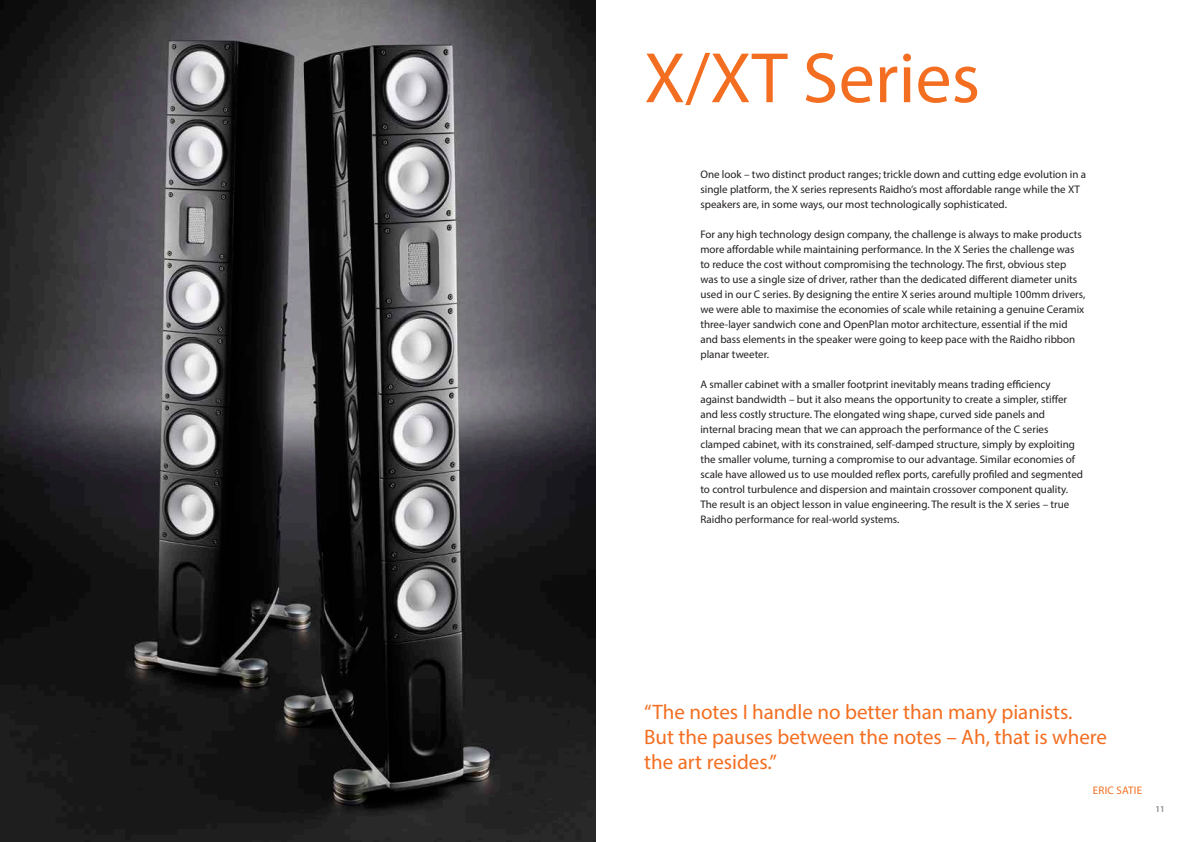
<style>
.page{position:relative;width:1191px;height:842px;background:#fff}
.page>*{position:absolute;margin:0;border:0;box-sizing:border-box;transform-origin:0 0}
.t1{font:72px "Myriad Pro";color:#f36e21}
.t2{font:21px/25px "Myriad Pro";color:#f36e21}
.t3{font:11px/15px "Myriad Pro";color:#231f20}
.t4{font:11px "Myriad Pro";letter-spacing:.02em;color:#f36e21}
.t5{font:9px "Myriad Pro";color:#939598}
</style>
<div class="page">
<img style="left:0;top:0;width:595px;height:842px">
<h1 class="t1" style="left:644px;top:34px;width:337px">X/XT Series</h1>
<p class="t3" style="left:700px;top:167px;width:387px">One look – two distinct product ranges; trickle down and cutting edge evolution in a single platform, the X series represents Raidho’s most affordable range while the XT speakers are, in some ways, our most technologically sophisticated.</p>
<p class="t3" style="left:700px;top:227px;width:386px">For any high technology design company, the challenge is always to make products more affordable while maintaining performance. In the X Series the challenge was to reduce the cost without compromising the technology. The first, obvious step was to use a single size of driver, rather than the dedicated different diameter units used in our C series. By designing the entire X series around multiple 100mm drivers, we were able to maximise the economies of scale while retaining a genuine Ceramix three-layer sandwich cone and OpenPlan motor architecture, essential if the mid and bass elements in the speaker were going to keep pace with the Raidho ribbon planar tweeter.</p>
<p class="t3" style="left:700px;top:377px;width:384px">A smaller cabinet with a smaller footprint inevitably means trading efficiency against bandwidth – but it also means the opportunity to create a simpler, stiffer and less costly structure. The elongated wing shape, curved side panels and internal bracing mean that we can approach the performance of the C series clamped cabinet, with its constrained, self-damped structure, simply by exploiting the smaller volume, turning a compromise to our advantage. Similar economies of scale have allowed us to use moulded reflex ports, carefully profiled and segmented to control turbulence and dispersion and maintain crossover component quality.<br>The result is an object lesson in value engineering. The result is the X series – true Raidho performance for real-world systems.</p>
<h2 class="t2" style="left:644px;top:699px;width:464px">“The notes I handle no better than many pianists.<br>But the pauses between the notes – Ah, that is where the art resides.”</h2>
<p class="t4" style="left:1093px;top:783px;width:51px">ERIC SATIE</p>
<p class="t5" style="left:1155px;top:803px;width:11px">11</p>
</div>
